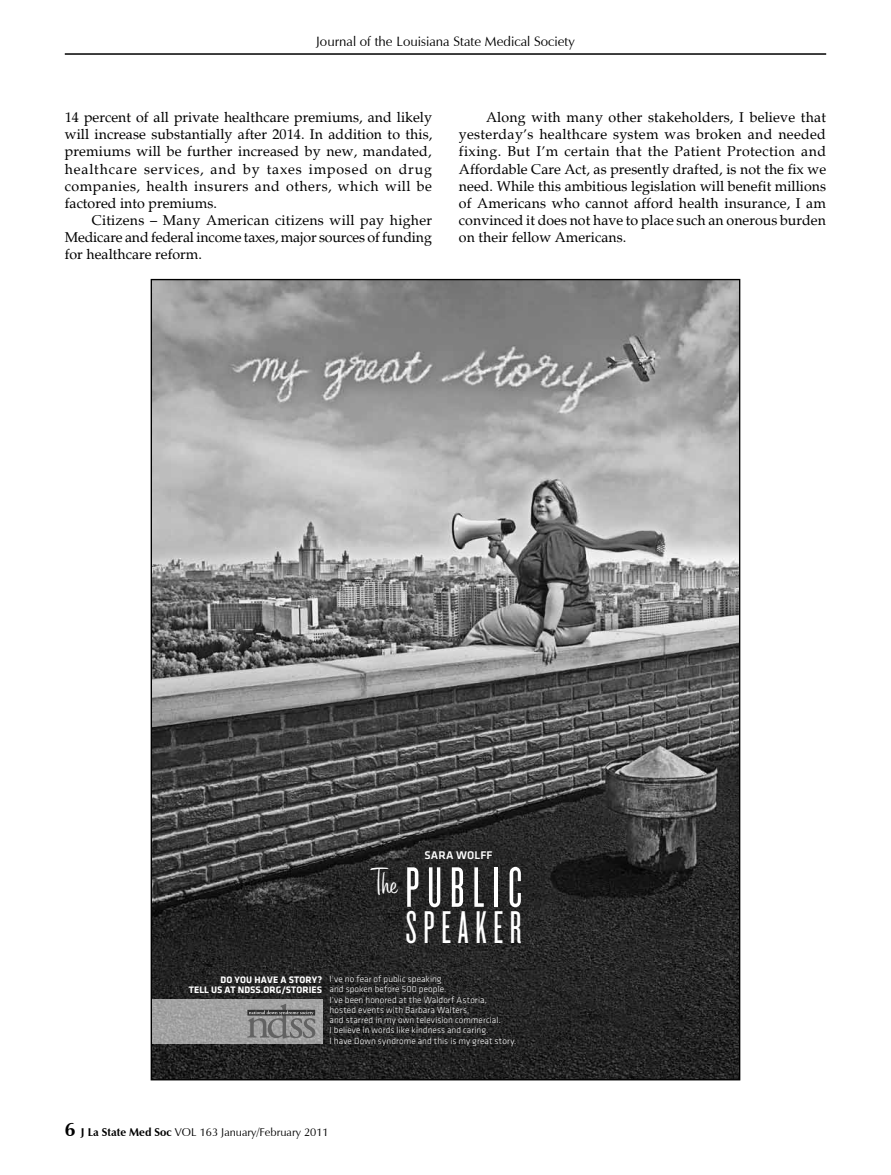
<style>
.page{position:relative;width:891px;height:1175px;background:#fff}
.page>*{position:absolute;margin:0;border:0;box-sizing:border-box;transform-origin:0 0}
.t1{font:59.25px "Knockout HTF26 Junior Flyweight";letter-spacing:.14em;color:#fff}
.t2{font:47.7px "Knockout HTF26 Junior Flyweight";letter-spacing:.14em;color:#fff}
.t3{font:37.35px "Sign Painter House Casual";color:#fff}
.t4{font:14.25px/17.1px "Palatia";color:#000;text-align:justify}
.t5{font:14.25px "Palatia";letter-spacing:.03em;color:#000}
.t6{font:14.25px "Palatia";letter-spacing:.055em;color:#000}
.t7{font:13.5px "Zapf Humanist 601 BT";color:#000}
.t8{font:11.55px "Klavika Medium OSF";letter-spacing:.015em;color:#fff}
.t9{font:11.25px "Zapf Humanist 601 BT";color:#000}
.t10{font:700 9.75px/10.2px "Klavika";letter-spacing:.005em;color:#fff;text-align:right}
.t11{font:300 9.15px/10.2px "Klavika";letter-spacing:.01em;color:#fff}
.s1{font-weight:700;font-size:19.5px}
.s2{font-weight:700}
</style>
<div class="page">
<hr style="left:65px;top:53px;width:761px;height:2px;background:#000">
<img style="left:153px;top:281px;width:585px;height:797px">
<img style="left:153px;top:999px;width:169px;height:44px">
<svg style="left:247px;top:1003px;width:68px;height:35px"></svg>
<p class="t7" style="left:316px;top:33px;width:260px">Journal of the Louisiana State Medical Society</p>
<p class="t4" style="left:65px;top:109px;width:369px">14 percent of all private healthcare premiums, and likely</p>
<p class="t4" style="left:65px;top:126px;width:369px">will increase substantially after 2014. In addition to this,</p>
<p class="t4" style="left:65px;top:143px;width:368px">premiums will be further increased by new, mandated,</p>
<p class="t6" style="left:65px;top:160px;width:369px">healthcare services, and by taxes imposed on drug</p>
<p class="t5" style="left:65px;top:177px;width:369px">companies, health insurers and others, which will be</p>
<p class="t4" style="left:65px;top:194px;width:154px">factored into premiums.</p>
<p class="t4" style="left:92px;top:212px;width:342px">Citizens – Many American citizens will pay higher</p>
<p class="t4" style="left:65px;top:229px;width:369px">Medicare and federal income taxes, major sources of funding</p>
<p class="t4" style="left:65px;top:246px;width:139px">for healthcare reform.</p>
<p class="t4" style="left:459px;top:109px;width:369px;text-indent:27px">Along with many other stakeholders, I believe that yesterday’s healthcare system was broken and needed fixing. But I’m certain that the Patient Protection and Affordable Care Act, as presently drafted, is not the fix we need. While this ambitious legislation will benefit millions of Americans who cannot afford health insurance, I am convinced it does not have to place such an onerous burden on their fellow Americans.</p>
<p class="t3" style="left:370px;top:861px;width:28px">The</p>
<p class="t8" style="left:424px;top:849px;width:70px">SARA WOLFF</p>
<p class="t1" style="left:405px;top:859px;width:118px">PUBLIC</p>
<p class="t2" style="left:406px;top:904px;width:117px">SPEAKER</p>
<p class="t10" style="left:189px;top:974px;width:135px">DO YOU HAVE A STORY?<br>TELL US AT NDSS.ORG/STORIES</p>
<p class="t11" style="left:330px;top:974px;width:188px">I’ve no fear of public speaking<br>and spoken before 500 people.<br>I’ve been honored at the Waldorf Astoria,<br>hosted events with Barbara Walters,<br>and starred in my own television commercial.<br>I believe in words like kindness and caring.<br>I have Down syndrome and this is my great story.</p>
<p class="t9" style="left:65px;top:1124px;width:265px"><span class="s1">6</span> <span class="s2">J La State Med Soc</span> VOL 163 January/February 2011</p>
</div>
